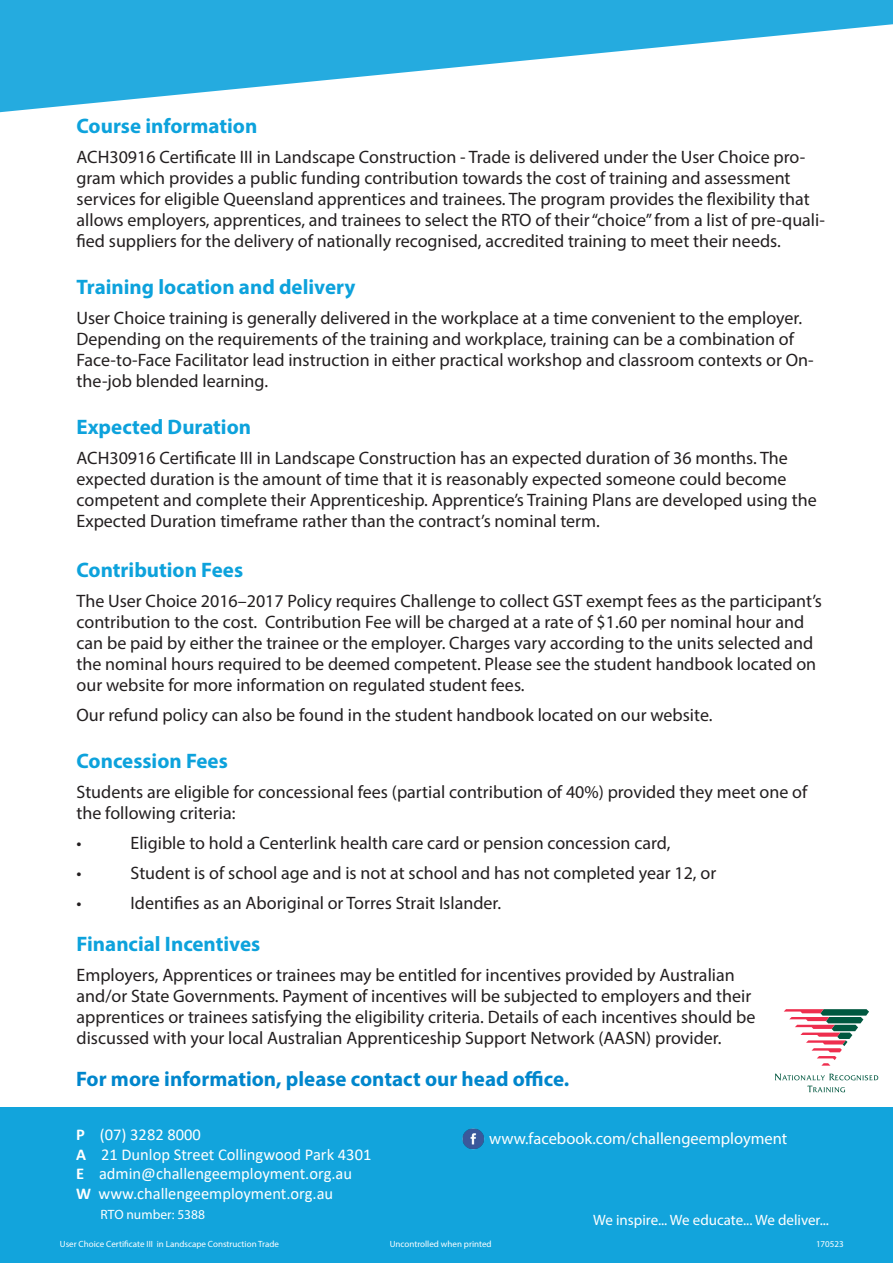
<style>
.page{position:relative;width:893px;height:1263px;background:#fff}
.page>*{position:absolute;margin:0;border:0;box-sizing:border-box;transform-origin:0 0}
.t1{font:700 21px "Myriad Pro";color:#0da2dc}
.t2{font:700 21px "Myriad Pro";color:#0086cc}
.t3{font:18px/21px "Myriad Pro";color:#231f20}
.t4{font:16.5px "Calibri";color:#fff}
.t5{font:16.5px "Myriad Pro";color:#fff}
.t6{font:15px "Myriad Pro";color:#fff}
.t7{font:13.5px "Myriad Pro";color:#fff}
.t8{font:9px "Myriad Pro";color:#fff}
.s1{font-weight:700}
</style>
<div class="page">
<svg style="left:0;top:0;width:893px;height:113px;fill:#25abdf"></svg>
<div style="left:0;top:1108px;width:893px;height:155px;background:#0da2dc"></div>
<img style="left:462px;top:1128px;width:22px;height:22px">
<svg style="left:784px;top:1009px;width:85px;height:57px"></svg>
<svg style="left:775px;top:1074px;width:103px;height:18px"></svg>
<p class="t1" style="left:77px;top:112px;width:182px">Course information</p>
<p class="t3" style="left:77px;top:146px;width:750px">ACH30916 Certificate III in Landscape Construction - Trade is delivered under the User Choice pro&shy;gram which provides a public funding contribution towards the cost of training and assessment services for eligible Queensland apprentices and trainees. The program provides the flexibility that allows employers, apprentices, and trainees to select the RTO of their “choice” from a list of pre-quali&shy;fied suppliers for the delivery of nationally recognised, accredited training to meet their needs.</p>
<p class="t1" style="left:77px;top:273px;width:280px">Training location and delivery</p>
<p class="t3" style="left:77px;top:307px;width:739px">User Choice training is generally delivered in the workplace at a time convenient to the employer.<br>Depending on the requirements of the training and workplace, training can be a combination of Face-to-Face Facilitator lead instruction in either practical workshop and classroom contexts or On&shy;the-job blended learning.</p>
<p class="t1" style="left:77px;top:413px;width:176px">Expected Duration</p>
<p class="t3" style="left:77px;top:447px;width:742px">ACH30916 Certificate III in Landscape Construction has an expected duration of 36 months. The expected duration is the amount of time that it is reasonably expected someone could become competent and complete their Apprenticeship. Apprentice’s Training Plans are developed using the Expected Duration timeframe rather than the contract’s nominal term.</p>
<p class="t1" style="left:77px;top:557px;width:168px">Contribution Fees</p>
<p class="t3" style="left:77px;top:590px;width:747px">The User Choice 2016–2017 Policy requires Challenge to collect GST exempt fees as the participant’s contribution to the cost. Contribution Fee will be charged at a rate of $1.60 per nominal hour and can be paid by either the trainee or the employer. Charges vary according to the units selected and the nominal hours required to be deemed competent. Please see the student handbook located on our website for more information on regulated student fees.</p>
<p class="t3" style="left:77px;top:704px;width:637px">Our refund policy can also be found in the student handbook located on our website.</p>
<p class="t1" style="left:77px;top:747px;width:153px">Concession Fees</p>
<p class="t3" style="left:77px;top:781px;width:732px">Students are eligible for concessional fees (partial contribution of 40%) provided they meet one of the following criteria:</p>
<p class="t3" style="left:77px;top:832px;width:7px">•</p>
<p class="t3" style="left:131px;top:832px;width:541px">Eligible to hold a Centerlink health care card or pension concession card,</p>
<p class="t3" style="left:77px;top:862px;width:7px">•</p>
<p class="t3" style="left:131px;top:862px;width:587px">Student is of school age and is not at school and has not completed year 12, or</p>
<p class="t3" style="left:77px;top:892px;width:7px">•</p>
<p class="t3" style="left:131px;top:892px;width:372px">Identifies as an Aboriginal or Torres Strait Islander.</p>
<p class="t1" style="left:77px;top:930px;width:185px">Financial Incentives</p>
<p class="t3" style="left:77px;top:964px;width:680px">Employers, Apprentices or trainees may be entitled for incentives provided by Australian and/or State Governments. Payment of incentives will be subjected to employers and their apprentices or trainees satisfying the eligibility criteria. Details of each incentives should be discussed with your local Australian Apprenticeship Support Network (AASN) provider.</p>
<p class="t2" style="left:76px;top:1065px;width:495px">For more information, please contact our head office.</p>
<p class="t4" style="left:76px;top:1123px;width:126px"><span class="s1">P</span> (07) 3282 8000</p>
<p class="t4" style="left:76px;top:1143px;width:297px"><span class="s1">A</span> 21 Dunlop Street Collingwood Park 4301</p>
<p class="t4" style="left:76px;top:1162px;width:278px"><span class="s1">E</span> admin@challengeemployment.org.au</p>
<p class="t4" style="left:76px;top:1182px;width:259px"><span class="s1">W</span> www.challengeemployment.org.au</p>
<p class="t7" style="left:101px;top:1206px;width:106px">RTO number: 5388</p>
<p class="t5" style="left:489px;top:1128px;width:300px">www.facebook.com/challengeemployment</p>
<p class="t6" style="left:593px;top:1211px;width:237px">We inspire... We educate... We deliver...</p>
<p class="t8" style="left:60px;top:1239px;width:221px">User Choice Certificate III in Landscape Construction Trade</p>
<p class="t8" style="left:390px;top:1239px;width:103px">Uncontrolled when printed</p>
<p class="t8" style="left:816px;top:1239px;width:29px">170523</p>
</div>
